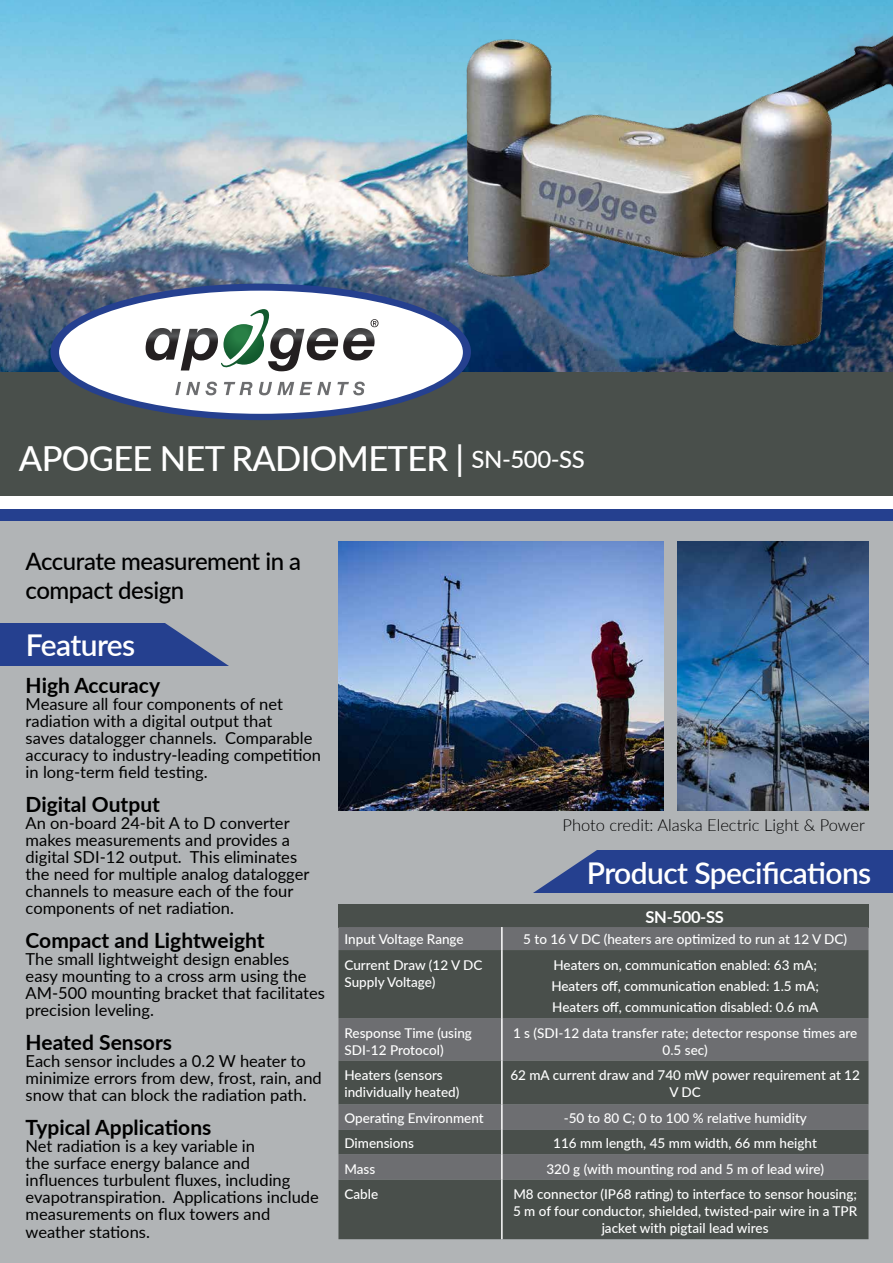
<style>
.page{position:relative;width:893px;height:1263px;background:#fff}
.page>*{position:absolute;margin:0;border:0;box-sizing:border-box;transform-origin:0 0}
.t1{font:500 34.5px "Lato";letter-spacing:-.02em;color:#fff}
.t2{font:600 30px "Lato";letter-spacing:-.02em;color:#fff}
.t3{font:500 24px/28.8px "Lato";letter-spacing:-.02em;color:#000}
.t4{font:700 21px "Lato";color:#000}
.t5{font:16.5px/17px "Lato";color:#000}
.t6{font:300 16.5px "Lato";color:#000}
.t7{font:700 16.5px "Lato";letter-spacing:-.02em;color:#fff}
.t8{font:500 13.5px/17px "Lato";color:#fff}
.s1{font-size:24px}
</style>
<div class="page">
<div style="left:0;top:368px;width:893px;height:895px;background:#b1b4b6"></div>
<div style="left:0;top:624px;width:247px;height:42px;background:#25408f"></div>
<svg style="left:154px;top:623px;width:93px;height:43px"></svg>
<img style="left:0;top:0;width:893px;height:372px">
<img style="left:384px;top:0;width:509px;height:368px">
<div style="left:0;top:372px;width:893px;height:124px;background:#494f4b"></div>
<div style="left:0;top:508px;width:893px;height:13px;background:#25408f"></div>
<div style="left:0;top:496px;width:893px;height:13px;background:#fff"></div>
<div style="left:51px;top:284px;width:420px;height:136px;background:#25408f;border-radius:50%"></div>
<div style="left:59px;top:291px;width:404px;height:123px;background:#fff;border-radius:50%"></div>
<svg style="left:175px;top:382px;width:42px;height:13px"></svg>
<svg style="left:224px;top:382px;width:28px;height:13px"></svg>
<svg style="left:259px;top:382px;width:72px;height:13px"></svg>
<svg style="left:337px;top:382px;width:28px;height:13px"></svg>
<svg style="left:221px;top:309px;width:157px;height:62px"></svg>
<div style="left:524px;top:850px;width:369px;height:42px;background:#25408f"></div>
<svg style="left:524px;top:850px;width:94px;height:43px"></svg>
<div style="left:338px;top:904px;width:531px;height:23px;background:#494f4b"></div>
<div style="left:338px;top:927px;width:530px;height:23px;background:#6d6e71"></div>
<svg style="left:338px;top:950px;width:530px;height:289px;background:#555957"></svg>
<hr style="left:501px;top:927px;width:2px;height:23px;background:#fff">
<hr style="left:501px;top:950px;width:2px;height:68px;background:#fff">
<hr style="left:501px;top:1018px;width:2px;height:42px;background:#fff">
<hr style="left:501px;top:1060px;width:2px;height:44px;background:#fff">
<hr style="left:501px;top:1104px;width:2px;height:26px;background:#fff">
<hr style="left:501px;top:1130px;width:2px;height:24px;background:#fff">
<hr style="left:501px;top:1154px;width:2px;height:26px;background:#fff">
<hr style="left:501px;top:1180px;width:2px;height:59px;background:#fff">
<img style="left:338px;top:541px;width:325px;height:270px">
<img style="left:677px;top:541px;width:191px;height:270px">
<h1 class="t1" style="left:19px;top:433px;width:567px">APOGEE NET RADIOMETER | <span class="s1">SN-500-SS</span></h1>
<h3 class="t3" style="left:26px;top:546px;width:277px">Accurate measurement in a compact design</h3>
<h2 class="t2" style="left:26px;top:623px;width:111px">Features</h2>
<p class="t4" style="left:26px;top:670px;width:136px">High Accuracy</p>
<p class="t5" style="left:26px;top:695px;width:297px">Measure all four components of net radiation with a digital output that<br>saves datalogger channels. Comparable accuracy to industry-leading competition in long-term field testing.</p>
<p class="t4" style="left:26px;top:789px;width:136px">Digital Output</p>
<p class="t5" style="left:26px;top:814px;width:285px">An on-board 24-bit A to D converter makes measurements and provides a digital SDI-12 output. This eliminates the need for multiple analog datalogger channels to measure each of the four components of net radiation.</p>
<p class="t4" style="left:26px;top:925px;width:241px">Compact and Lightweight</p>
<p class="t5" style="left:26px;top:950px;width:301px">The small lightweight design enables easy mounting to a cross arm using the AM-500 mounting bracket that facilitates precision leveling.</p>
<p class="t4" style="left:26px;top:1027px;width:148px">Heated Sensors</p>
<p class="t5" style="left:26px;top:1052px;width:298px">Each sensor includes a 0.2 W heater to minimize errors from dew, frost, rain, and snow that can block the radiation path.</p>
<p class="t4" style="left:26px;top:1112px;width:187px">Typical Applications</p>
<p class="t5" style="left:26px;top:1137px;width:295px">Net radiation is a key variable in<br>the surface energy balance and influences turbulent fluxes, including evapotranspiration. Applications include measurements on flux towers and weather stations.</p>
<p class="t6" style="left:563px;top:813px;width:304px">Photo credit: Alaska Electric Light &amp; Power</p>
<h2 class="t2" style="left:587px;top:851px;width:286px">Product Specifications</h2>
<p class="t7" style="left:646px;top:904px;width:80px">SN-500-SS</p>
<p class="t8" style="left:344px;top:930px;width:121px">Input Voltage Range</p>
<p class="t8" style="left:523px;top:930px;width:325px">5 to 16 V DC (heaters are optimized to run at 12 V DC)</p>
<p class="t8" style="left:344px;top:955px;width:140px">Current Draw (12 V DC<br>Supply Voltage)</p>
<p class="t8" style="left:551px;top:953px;width:269px;line-height:21.3px">Heaters on, communication enabled: 63 mA;<br>Heaters off, communication enabled: 1.5 mA;<br>Heaters off, communication disabled: 0.6 mA</p>
<p class="t8" style="left:344px;top:1024px;width:129px">Response Time (using<br>SDI-12 Protocol)</p>
<p class="t8" style="left:513px;top:1024px;width:346px;text-align:center">1 s (SDI-12 data transfer rate; detector response times are<br>0.5 sec)</p>
<p class="t8" style="left:344px;top:1066px;width:116px">Heaters (sensors individually heated)</p>
<p class="t8" style="left:510px;top:1066px;width:351px;text-align:center">62 mA current draw and 740 mW power requirement at 12<br>V DC</p>
<p class="t8" style="left:344px;top:1109px;width:141px">Operating Environment</p>
<p class="t8" style="left:564px;top:1109px;width:245px">-50 to 80 C; 0 to 100 % relative humidity</p>
<p class="t8" style="left:344px;top:1134px;width:71px">Dimensions</p>
<p class="t8" style="left:553px;top:1134px;width:265px">116 mm length, 45 mm width, 66 mm height</p>
<p class="t8" style="left:344px;top:1160px;width:32px">Mass</p>
<p class="t8" style="left:546px;top:1160px;width:279px">320 g (with mounting rod and 5 m of lead wire)</p>
<p class="t8" style="left:344px;top:1185px;width:35px">Cable</p>
<p class="t8" style="left:513px;top:1185px;width:346px;text-align:center">M8 connector (IP68 rating) to interface to sensor housing;<br>5 m of four conductor, shielded, twisted-pair wire in a TPR jacket with pigtail lead wires</p>
</div>
